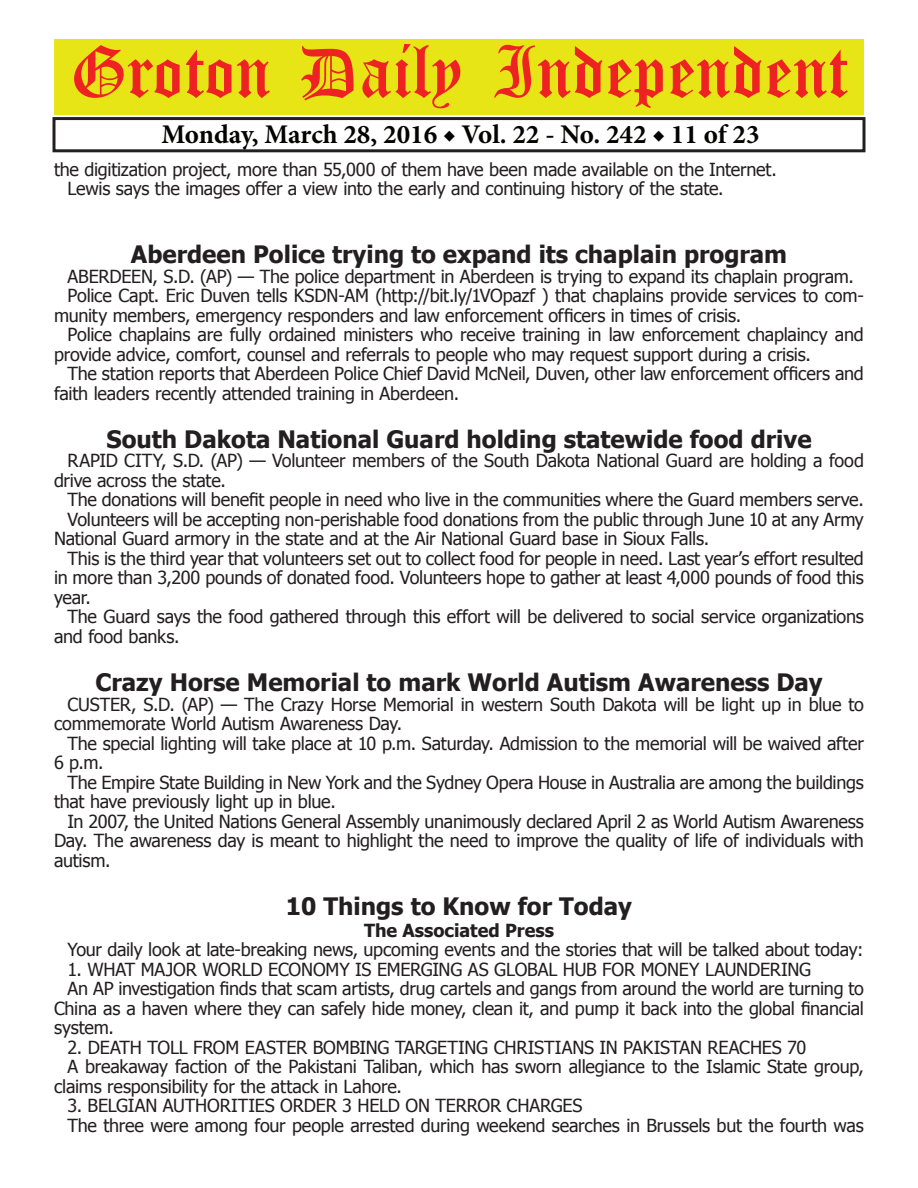
<style>
.page{position:relative;width:918px;height:1188px;background:#fff}
.page>*{position:absolute;margin:0;border:0;box-sizing:border-box;transform-origin:0 0}
.t1{font:54px "Old English Five";color:#ee2123}
.t2{font:700 27px "Minion Pro";color:#040503}
.t3{font:700 24px "Tahoma";color:#231f20}
.t4{font:18px/19.5px "Tahoma";letter-spacing:-.01em;color:#231f20}
.t5{font:700 18px "Tahoma";color:#231f20}
</style>
<div class="page">
<div style="left:52px;top:117px;width:814px;height:35px;border:3px solid #231f20"></div>
<div style="left:54px;top:40px;width:810px;height:75px;background:#e7e515"></div>
<h1 class="t1" style="left:70px;top:47px;width:779px">Groton Daily Independent</h1>
<h2 class="t2" style="left:161px;top:116px;width:600px">Monday, March 28, 2016 ◆ Vol. 22 - No. 242 ◆ 11 of 23</h2>
<p class="t4" style="left:68px;top:159px;width:711px;text-indent:-14px">the digitization project, more than 55,000 of them have been made available on the Internet.<br>Lewis says the images offer a view into the early and continuing history of the state.</p>
<h3 class="t3" style="left:131px;top:238px;width:658px">Aberdeen Police trying to expand its chaplain program</h3>
<p class="t4" style="left:68px;top:265px;width:788px">ABERDEEN, S.D. (AP) — The police department in Aberdeen is trying to expand its chaplain program.</p>
<p class="t4" style="left:68px;top:285px;width:798px">Police Capt. Eric Duven tells KSDN-AM (http://bit.ly/1VOpazf ) that chaplains provide services to com-</p>
<p class="t4" style="left:54px;top:304px;width:689px">munity members, emergency responders and law enforcement officers in times of crisis.</p>
<p class="t4" style="left:68px;top:324px;width:798px">Police chaplains are fully ordained ministers who receive training in law enforcement chaplaincy and</p>
<p class="t4" style="left:54px;top:343px;width:759px">provide advice, comfort, counsel and referrals to people who may request support during a crisis.</p>
<p class="t4" style="left:68px;top:363px;width:798px">The station reports that Aberdeen Police Chief David McNeil, Duven, other law enforcement officers and</p>
<p class="t4" style="left:54px;top:382px;width:407px">faith leaders recently attended training in Aberdeen.</p>
<h3 class="t3" style="left:107px;top:422px;width:707px">South Dakota National Guard holding statewide food drive</h3>
<p class="t4" style="left:54px;top:450px;width:811px;text-indent:14px">RAPID CITY, S.D. (AP) — Volunteer members of the South Dakota National Guard are holding a food drive across the state.</p>
<p class="t4" style="left:68px;top:489px;width:798px">The donations will benefit people in need who live in the communities where the Guard members serve.</p>
<p class="t4" style="left:68px;top:509px;width:798px">Volunteers will be accepting non-perishable food donations from the public through June 10 at any Army</p>
<p class="t4" style="left:54px;top:528px;width:657px">National Guard armory in the state and at the Air National Guard base in Sioux Falls.</p>
<p class="t4" style="left:68px;top:548px;width:798px">This is the third year that volunteers set out to collect food for people in need. Last year’s effort resulted</p>
<p class="t4" style="left:54px;top:567px;width:811px">in more than 3,200 pounds of donated food. Volunteers hope to gather at least 4,000 pounds of food this</p>
<p class="t4" style="left:54px;top:587px;width:39px">year.</p>
<p class="t4" style="left:68px;top:606px;width:798px">The Guard says the food gathered through this effort will be delivered to social service organizations</p>
<p class="t4" style="left:54px;top:626px;width:127px">and food banks.</p>
<h3 class="t3" style="left:95px;top:666px;width:729px">Crazy Horse Memorial to mark World Autism Awareness Day</h3>
<p class="t4" style="left:54px;top:694px;width:812px;text-indent:14px">CUSTER, S.D. (AP) — The Crazy Horse Memorial in western South Dakota will be light up in blue to commemorate World Autism Awareness Day.</p>
<p class="t4" style="left:54px;top:733px;width:811px;text-indent:14px">The special lighting will take place at 10 p.m. Saturday. Admission to the memorial will be waived after<br>6 p.m.</p>
<p class="t4" style="left:54px;top:772px;width:811px;text-indent:14px">The Empire State Building in New York and the Sydney Opera House in Australia are among the buildings that have previously light up in blue.</p>
<p class="t4" style="left:54px;top:811px;width:811px;text-align:justify;text-indent:14px">In 2007, the United Nations General Assembly unanimously declared April 2 as World Autism Awareness Day. The awareness day is meant to highlight the need to improve the quality of life of individuals with autism.</p>
<h3 class="t3" style="left:286px;top:889px;width:348px">10 Things to Know for Today</h3>
<p class="t5" style="left:364px;top:917px;width:191px">The Associated Press</p>
<p class="t4" style="left:68px;top:939px;width:798px">Your daily look at late-breaking news, upcoming events and the stories that will be talked about today:</p>
<p class="t4" style="left:68px;top:958px;width:745px">1. WHAT MAJOR WORLD ECONOMY IS EMERGING AS GLOBAL HUB FOR MONEY LAUNDERING</p>
<p class="t4" style="left:68px;top:978px;width:798px">An AP investigation finds that scam artists, drug cartels and gangs from around the world are turning to</p>
<p class="t4" style="left:54px;top:997px;width:812px">China as a haven where they can safely hide money, clean it, and pump it back into the global financial</p>
<p class="t4" style="left:54px;top:1017px;width:61px">system.</p>
<p class="t4" style="left:68px;top:1036px;width:740px">2. DEATH TOLL FROM EASTER BOMBING TARGETING CHRISTIANS IN PAKISTAN REACHES 70</p>
<p class="t4" style="left:68px;top:1056px;width:798px">A breakaway faction of the Pakistani Taliban, which has sworn allegiance to the Islamic State group,</p>
<p class="t4" style="left:54px;top:1075px;width:350px">claims responsibility for the attack in Lahore.</p>
<p class="t4" style="left:68px;top:1095px;width:798px">3. BELGIAN AUTHORITIES ORDER 3 HELD ON TERROR CHARGES<br>The three were among four people arrested during weekend searches in Brussels but the fourth was</p>
</div>
